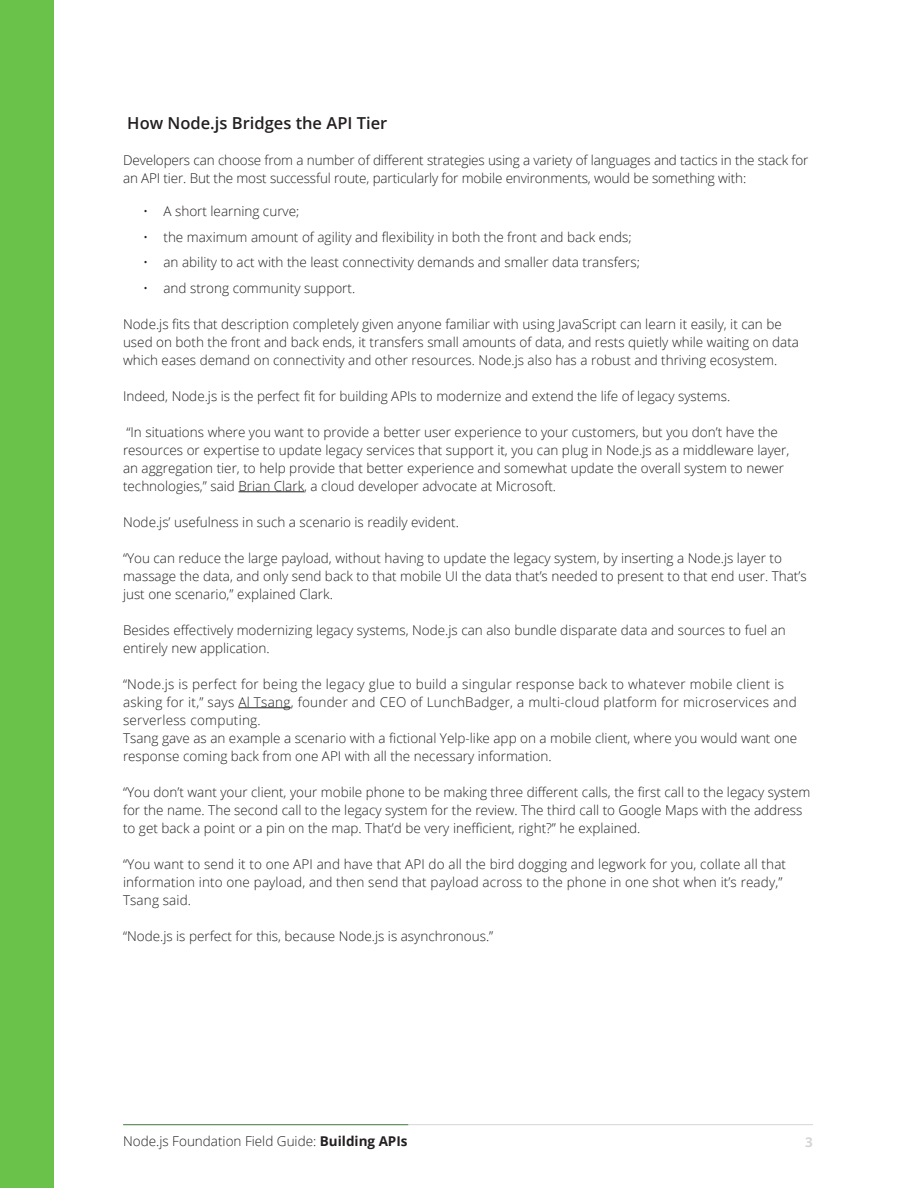
<style>
.page{position:relative;width:918px;height:1188px;background:#fff}
.page>*{position:absolute;margin:0;border:0;box-sizing:border-box;transform-origin:0 0}
.t1{font:600 16.5px "Open Sans";color:#231f20}
.Copy{font:300 13.5px/18px "Open Sans";color:#231f20}
.Copy-2{font:300 13.5px/18px "Open Sans";letter-spacing:.02em;color:#231f20}
.t2{font:700 13.5px "Open Sans";color:#d6d6d6}
.s1{font-weight:700}
</style>
<div class="page">
<div style="left:0;top:0;width:54px;height:1188px;background:#6bc24a"></div>
<hr style="left:123px;top:1124px;width:690px;height:1px;background:#d6d6d6">
<hr style="left:123px;top:1124px;width:285px;height:1px;background:#488641">
<hr style="left:238px;top:491px;width:66px;height:1px;background:#231f20">
<hr style="left:238px;top:707px;width:53px;height:1px;background:#231f20">
<p class="t1" style="left:127px;top:112px;width:262px">How Node.js Bridges the API Tier</p>
<p class="Copy" style="left:123px;top:151px;width:687px">Developers can choose from a number of different strategies using a variety of languages and tactics in the stack for an API tier. But the most successful route, particularly for mobile environments, would be something with:</p>
<p class="Copy" style="left:143px;top:202px;width:158px">• A short learning curve;</p>
<p class="Copy" style="left:143px;top:228px;width:490px">• the maximum amount of agility and flexibility in both the front and back ends;</p>
<p class="Copy" style="left:143px;top:253px;width:498px">• an ability to act with the least connectivity demands and smaller data transfers;</p>
<p class="Copy" style="left:143px;top:279px;width:214px">• and strong community support.</p>
<p class="Copy" style="left:123px;top:315px;width:678px">Node.js fits that description completely given anyone familiar with using JavaScript can learn it easily, it can be used on both the front and back ends, it transfers small amounts of data, and rests quietly while waiting on data which eases demand on connectivity and other resources. Node.js also has a robust and thriving ecosystem.</p>
<p class="Copy" style="left:123px;top:387px;width:609px">Indeed, Node.js is the perfect fit for building APIs to modernize and extend the life of legacy systems.</p>
<p class="Copy" style="left:123px;top:423px;width:668px">“In situations where you want to provide a better user experience to your customers, but you don’t have the resources or expertise to update legacy services that support it, you can plug in Node.js as a middleware layer, an aggregation tier, to help provide that better experience and somewhat update the overall system to newer technologies,” said Brian Clark, a cloud developer advocate at Microsoft.</p>
<p class="Copy" style="left:123px;top:513px;width:337px">Node.js’ usefulness in such a scenario is readily evident.</p>
<p class="Copy" style="left:123px;top:549px;width:685px">“You can reduce the large payload, without having to update the legacy system, by inserting a Node.js layer to massage the data, and only send back to that mobile UI the data that’s needed to present to that end user. That’s just one scenario,” explained Clark.</p>
<p class="Copy" style="left:123px;top:621px;width:664px">Besides effectively modernizing legacy systems, Node.js can also bundle disparate data and sources to fuel an entirely new application.</p>
<p class="Copy-2" style="left:123px;top:675px;width:675px">“Node.js is perfect for being the legacy glue to build a singular response back to whatever mobile client is asking for it,” says Al Tsang, founder and CEO of LunchBadger, a multi-cloud platform for microservices and serverless computing.</p>
<p class="Copy" style="left:123px;top:729px;width:676px">Tsang gave as an example a scenario with a fictional Yelp-like app on a mobile client, where you would want one response coming back from one API with all the necessary information.</p>
<p class="Copy" style="left:123px;top:783px;width:689px">“You don’t want your client, your mobile phone to be making three different calls, the first call to the legacy system for the name. The second call to the legacy system for the review. The third call to Google Maps with the address to get back a point or a pin on the map. That’d be very inefficient, right?” he explained.</p>
<p class="Copy" style="left:123px;top:855px;width:665px">“You want to send it to one API and have that API do all the bird dogging and legwork for you, collate all that information into one payload, and then send that payload across to the phone in one shot when it’s ready,”<br>Tsang said.</p>
<p class="Copy" style="left:123px;top:927px;width:372px">“Node.js is perfect for this, because Node.js is asynchronous.”</p>
<p class="Copy" style="left:123px;top:1132px;width:286px">Node.js Foundation Field Guide: <span class="s1">Building APIs</span></p>
<p class="t2" style="left:805px;top:1133px;width:9px">3</p>
</div>
